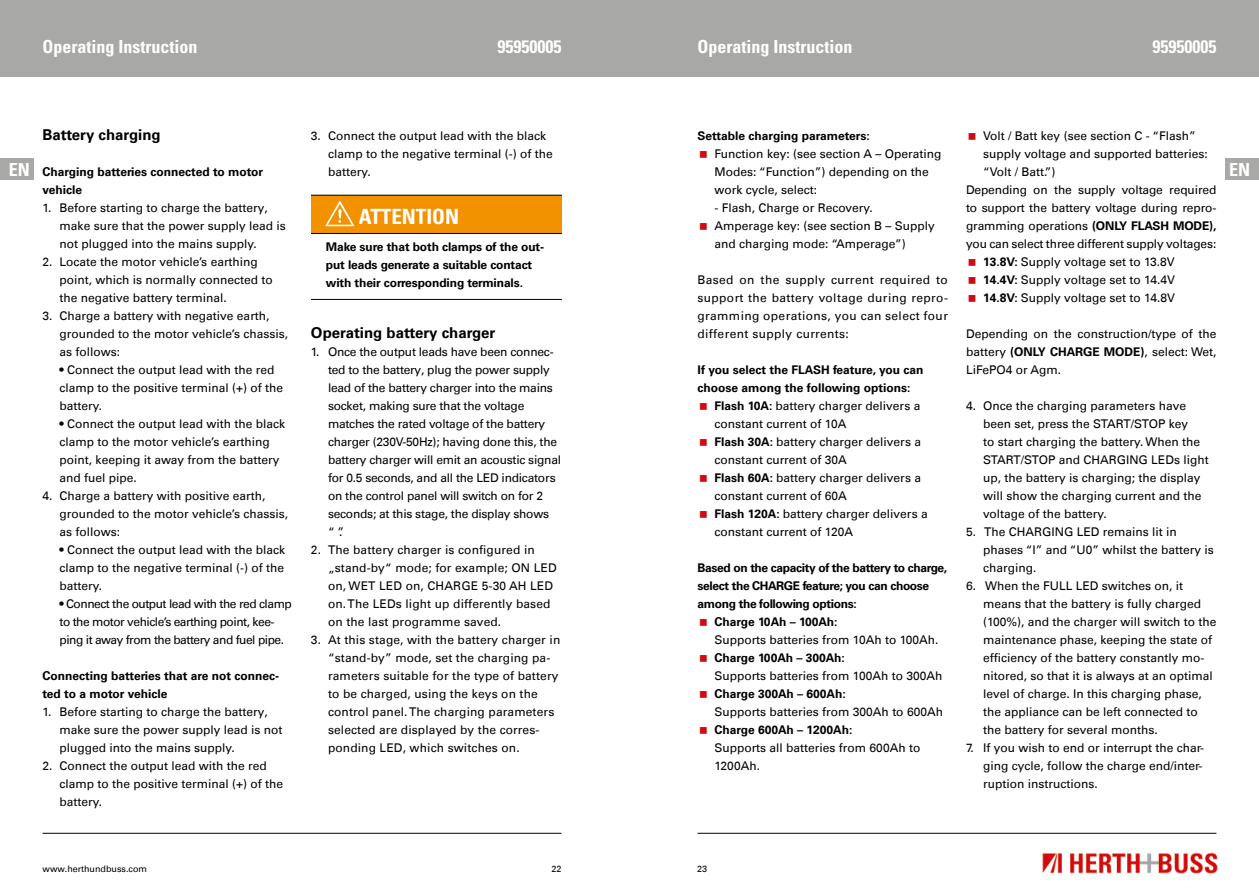
<style>
.page{position:relative;width:1259px;height:893px;background:#fff}
.page>*{position:absolute;margin:0;border:0;box-sizing:border-box;transform-origin:0 0}
.t1{font:700 condensed 21px "Univers";color:#fff}
.t2{font:700 condensed 18px "Univers";color:#fff}
.t3{font:700 15px "Univers Com 65";color:#000}
.t4{font:12px/18px "Univers Com 55 Roman";color:#000}
.t5{font:700 12px/18px "Univers Com 65";letter-spacing:-.01em;color:#000}
.t6{font:12px/18px "Univers Com 55 Roman";letter-spacing:-.02em;color:#000}
.t7{font:12px/18px "Univers Com 55 Roman";letter-spacing:-.04em;color:#000}
.t8{font:700 12px "Univers Com 65";letter-spacing:-.03em;color:#000}
.t9{font:9px "Univers Com 55 Roman";color:#000}
.s1{font-family:"Univers Com 65";font-weight:700}
</style>
<div class="page">
<div style="left:0;top:0;width:629px;height:77px;background:#a8a8a7"></div>
<div style="left:629px;top:0;width:630px;height:77px;background:#a8a8a7"></div>
<img style="left:1042px;top:852px;width:176px;height:22px">
<hr style="left:43px;top:833px;width:518px;height:1px;background:#000">
<hr style="left:697px;top:833px;width:519px;height:1px;background:#000">
<div style="left:1225px;top:158px;width:34px;height:22px;background:#a8a8a7"></div>
<div style="left:0;top:158px;width:34px;height:22px;background:#a8a8a7"></div>
<div style="left:311px;top:195px;width:251px;height:38px;background:#f39200"></div>
<hr style="left:311px;top:195px;width:251px;height:1px;background:#000">
<hr style="left:311px;top:233px;width:251px;height:1px;background:#000">
<hr style="left:311px;top:299px;width:251px;height:1px;background:#000">
<svg style="left:325px;top:201px;width:29px;height:25px"></svg>
<h2 class="t2" style="left:43px;top:35px;width:156px">Operating Instruction</h2>
<h2 class="t2" style="left:497px;top:35px;width:65px">95950005</h2>
<h2 class="t2" style="left:697px;top:35px;width:156px">Operating Instruction</h2>
<h2 class="t2" style="left:1152px;top:35px;width:65px">95950005</h2>
<p class="t3" style="left:43px;top:126px;width:120px">Battery charging</p>
<p class="t5" style="left:43px;top:163px;width:222px">Charging batteries connected to motor vehicle</p>
<p class="t4" style="left:60px;top:199px;width:228px;text-indent:-17px">1. Before starting to charge the battery, make sure that the power supply lead is not plugged into the mains supply.</p>
<p class="t4" style="left:60px;top:253px;width:215px;text-indent:-17px">2. Locate the motor vehicle’s earthing point, which is normally connected to the negative battery terminal.</p>
<p class="t4" style="left:60px;top:307px;width:230px;text-indent:-17px">3. Charge a battery with negative earth, grounded to the motor vehicle’s chassis, as follows:</p>
<p class="t4" style="left:60px;top:361px;width:225px">• Connect the output lead with the red clamp to the positive terminal (+) of the battery.</p>
<p class="t4" style="left:60px;top:415px;width:227px">• Connect the output lead with the black clamp to the motor vehicle’s earthing point, keeping it away from the battery and fuel pipe.</p>
<p class="t4" style="left:60px;top:487px;width:230px;text-indent:-17px">4. Charge a battery with positive earth, grounded to the motor vehicle’s chassis, as follows:</p>
<p class="t4" style="left:60px;top:541px;width:227px;text-align:justify">• Connect the output lead with the black clamp to the negative terminal (-) of the battery.</p>
<p class="t7" style="left:60px;top:595px;width:234px">• Connect the output lead with the red clamp to the motor vehicle’s earthing point, kee&shy;ping it away from the battery and fuel pipe.</p>
<p class="t5" style="left:43px;top:667px;width:238px">Connecting batteries that are not connec&shy;ted to a motor vehicle</p>
<p class="t4" style="left:60px;top:703px;width:224px;text-indent:-17px">1. Before starting to charge the battery, make sure the power supply lead is not plugged into the mains supply.</p>
<p class="t4" style="left:60px;top:757px;width:225px;text-indent:-17px">2. Connect the output lead with the red clamp to the positive terminal (+) of the battery.</p>
<p class="t4" style="left:983px;top:127px;width:214px">Volt / Batt key (see section C - “Flash”</p>
<p class="t4" style="left:983px;top:145px;width:226px">supply voltage and supported batteries:</p>
<p class="t4" style="left:983px;top:163px;width:74px">“Volt / Batt.”)</p>
<p class="t4" style="left:966px;top:181px;width:252px">Depending on the supply voltage required</p>
<p class="t4" style="left:966px;top:199px;width:252px">to support the battery voltage during repro-</p>
<p class="t4" style="left:966px;top:217px;width:252px">gramming operations <span class="s1">(ONLY FLASH MODE),</span></p>
<p class="t4" style="left:966px;top:235px;width:252px">you can select three different supply voltages:</p>
<p class="t4" style="left:983px;top:253px;width:193px"><span class="s1">13.8V:</span> Supply voltage set to 13.8V</p>
<p class="t4" style="left:983px;top:271px;width:194px"><span class="s1">14.4V:</span> Supply voltage set to 14.4V</p>
<p class="t4" style="left:983px;top:289px;width:194px"><span class="s1">14.8V:</span> Supply voltage set to 14.8V</p>
<p class="t4" style="left:966px;top:325px;width:252px;text-align:justify">Depending on the construction/type of the battery <span class="s1">(ONLY CHARGE MODE)</span>, select: Wet, LiFePO4 or Agm.</p>
<p class="t4" style="left:983px;top:397px;width:227px;text-indent:-17px">4. Once the charging parameters have been set, press the START/STOP key<br>to start charging the battery. When the START/STOP and CHARGING LEDs light up, the battery is charging; the display will show the charging current and the voltage of the battery.</p>
<p class="t4" style="left:983px;top:523px;width:232px;text-indent:-17px">5. The CHARGING LED remains lit in phases “I” and “U0” whilst the battery is charging.</p>
<p class="t4" style="left:983px;top:577px;width:235px;text-indent:-17px">6. When the FULL LED switches on, it means that the battery is fully charged (100%), and the charger will switch to the maintenance phase, keeping the state of efficiency of the battery constantly mo&shy;nitored, so that it is always at an optimal level of charge. In this charging phase, the appliance can be left connected to the battery for several months.</p>
<p class="t4" style="left:983px;top:739px;width:223px;text-indent:-17px">7. If you wish to end or interrupt the char&shy;ging cycle, follow the charge end/inter&shy;ruption instructions.</p>
<p class="t5" style="left:697px;top:127px;width:174px">Settable charging parameters:</p>
<p class="t4" style="left:714px;top:145px;width:228px">Function key: (see section A – Operating<br>Modes: “Function”) depending on the work cycle, select:</p>
<p class="t4" style="left:714px;top:199px;width:222px">- Flash, Charge or Recovery.<br>Amperage key: (see section B – Supply and charging mode: “Amperage”)</p>
<p class="t4" style="left:697px;top:271px;width:252px;text-align:justify">Based on the supply current required to support the battery voltage during repro&shy;gramming operations, you can select four different supply currents:</p>
<p class="t5" style="left:697px;top:361px;width:227px">If you select the FLASH feature, you can choose among the following options:</p>
<p class="t4" style="left:714px;top:397px;width:215px"><span class="s1">Flash 10A:</span> battery charger delivers a constant current of 10A<br><span class="s1">Flash 30A:</span> battery charger delivers a constant current of 30A<br><span class="s1">Flash 60A:</span> battery charger delivers a constant current of 60A<br><span class="s1">Flash 120A:</span> battery charger delivers a constant current of 120A</p>
<p class="t8" style="left:697px;top:560px;width:251px">Based on the capacity of the battery to charge,</p>
<p class="t8" style="left:697px;top:578px;width:233px">select the CHARGE feature; you can choose</p>
<p class="t8" style="left:697px;top:596px;width:161px">among the following options:</p>
<p class="t5" style="left:714px;top:613px;width:125px">Charge 10Ah – 100Ah:</p>
<p class="t4" style="left:714px;top:631px;width:225px">Supports batteries from 10Ah to 100Ah.</p>
<p class="t5" style="left:714px;top:649px;width:132px">Charge 100Ah – 300Ah:</p>
<p class="t4" style="left:714px;top:667px;width:229px">Supports batteries from 100Ah to 300Ah</p>
<p class="t5" style="left:714px;top:685px;width:133px">Charge 300Ah – 600Ah:</p>
<p class="t4" style="left:714px;top:703px;width:230px">Supports batteries from 300Ah to 600Ah</p>
<p class="t5" style="left:714px;top:721px;width:139px">Charge 600Ah – 1200Ah:</p>
<p class="t4" style="left:714px;top:739px;width:207px">Supports all batteries from 600Ah to<br>1200Ah.</p>
<p class="t4" style="left:328px;top:127px;width:226px;text-indent:-17px">3. Connect the output lead with the black clamp to the negative terminal (-) of the battery.</p>
<h1 class="t1" style="left:359px;top:203px;width:102px">ATTENTION</h1>
<p class="t5" style="left:326px;top:237px;width:220px">Make sure that both clamps of the out&shy;put leads generate a suitable contact with their corresponding terminals.</p>
<p class="t3" style="left:311px;top:324px;width:186px">Operating battery charger</p>
<p class="t6" style="left:328px;top:343px;width:235px;text-indent:-17px">1. Once the output leads have been connec&shy;ted to the battery, plug the power supply lead of the battery charger into the mains socket, making sure that the voltage matches the rated voltage of the battery charger (230V-50Hz); having done this, the battery charger will emit an acoustic signal for 0.5 seconds, and all the LED indicators on the control panel will switch on for 2 seconds; at this stage, the display shows<br>“ ”.</p>
<p class="t4" style="left:328px;top:541px;width:230px;text-indent:-17px">2. The battery charger is configured in „stand-by“ mode; for example; ON LED on, WET LED on, CHARGE 5-30 AH LED on. The LEDs light up differently based on the last programme saved.</p>
<p class="t4" style="left:328px;top:631px;width:234px;text-indent:-17px">3. At this stage, with the battery charger in “stand-by” mode, set the charging pa&shy;rameters suitable for the type of battery to be charged, using the keys on the control panel. The charging parameters selected are displayed by the corres&shy;ponding LED, which switches on.</p>
<h2 class="t2" style="left:9px;top:159px;width:23px">EN</h2>
<h2 class="t2" style="left:1229px;top:159px;width:23px">EN</h2>
<p class="t9" style="left:43px;top:863px;width:106px">www.herthundbuss.com</p>
<p class="t9" style="left:551px;top:863px;width:12px">22</p>
<p class="t9" style="left:697px;top:863px;width:12px">23</p>
</div>
